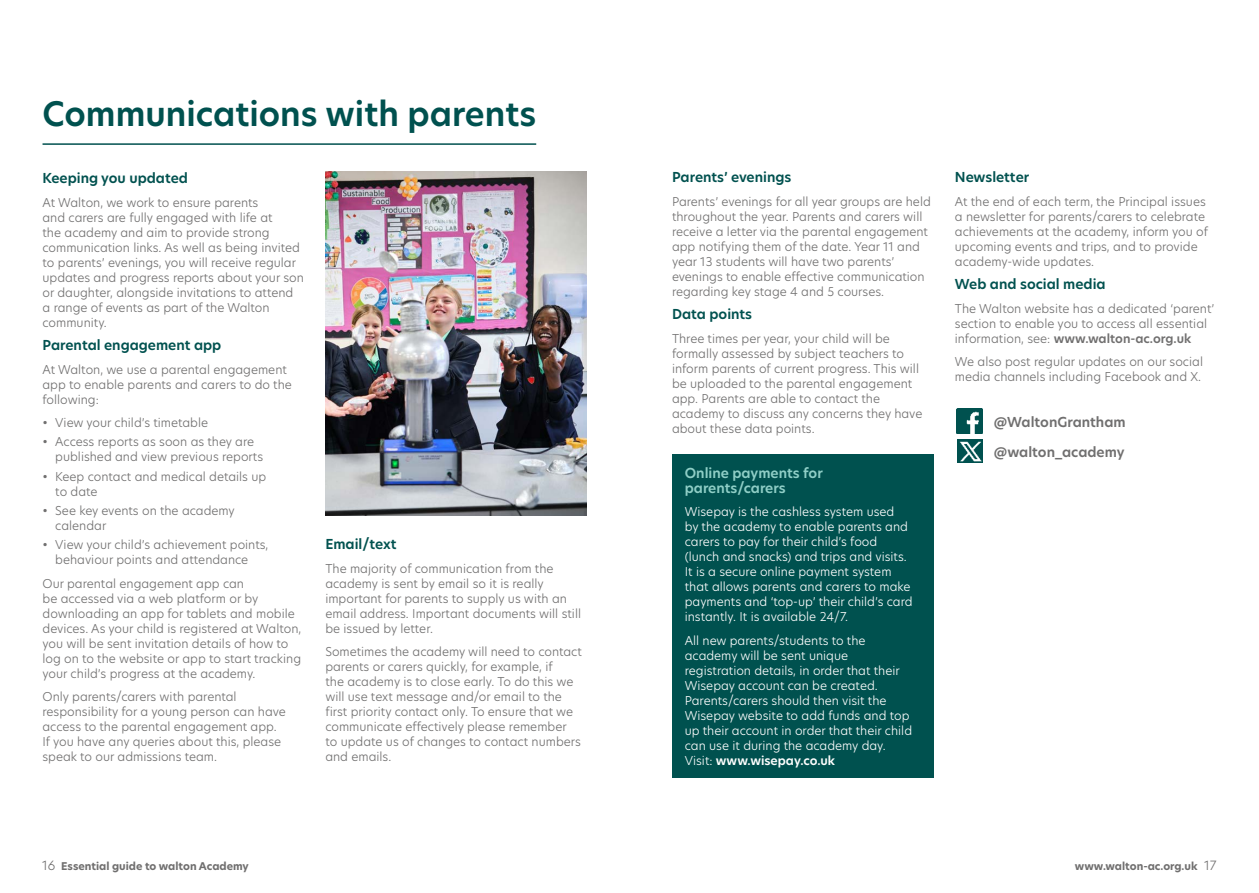
<style>
.page{position:relative;width:1259px;height:893px;background:#fff}
.page>*{position:absolute;margin:0;border:0;box-sizing:border-box;transform-origin:0 0}
.HN___Welcome_Header{font:600 33px "New Hero";color:#00514f}
.HB_SMALL_SUB_HEADINGS{font:600 13.5px "New Hero";color:#00514f}
.HB_SMALL_SUB_HEADINGS-2{font:600 13.5px/15px "New Hero";color:#8fcec6}
.Body_Text_Grey{font:600 13.5px "New Hero";color:#706f6f}
.HN_LIGHT_BODY_WHITE{font:300 12px/15px "New Hero";color:#706f6f}
.HN_LIGHT_BODY_WHITE-2{font:300 12px/15px "New Hero";color:#fff}
.HB_BULL_POINTS_WHITE{font:300 12px/15px "New Hero";color:#706f6f}
.HN___Light___Body{font:700 10.5px "New Hero";color:#706f6f}
.s1{font-weight:600}
.s2{font-weight:300;font-size:12.6px}
</style>
<div class="page">
<img style="left:957px;top:439px;width:25px;height:23px">
<div style="left:672px;top:454px;width:261px;height:323px;background:#00514f"></div>
<img style="left:956px;top:408px;width:26px;height:26px">
<hr style="left:43px;top:143px;width:493px;height:2px;background:#00514f">
<img style="left:325px;top:172px;width:262px;height:343px">
<p class="HN___Welcome_Header" style="left:43px;top:92px;width:495px">Communications with parents</p>
<p class="HB_SMALL_SUB_HEADINGS" style="left:43px;top:169px;width:147px">Keeping you updated</p>
<p class="HN_LIGHT_BODY_WHITE" style="left:43px;top:194px;width:263px">At Walton, we work to ensure parents<br>and carers are fully engaged with life at<br>the academy and aim to provide strong communication links. As well as being invited to parents’ evenings, you will receive regular updates and progress reports about your son or daughter, alongside invitations to attend a range of events as part of the Walton community.</p>
<p class="HB_SMALL_SUB_HEADINGS" style="left:43px;top:336px;width:180px">Parental engagement app</p>
<p class="HN_LIGHT_BODY_WHITE" style="left:43px;top:361px;width:251px">At Walton, we use a parental engagement app to enable parents and carers to do the following:</p>
<p class="HB_BULL_POINTS_WHITE" style="left:43px;top:415px;width:167px">• View your child’s timetable</p>
<p class="HB_BULL_POINTS_WHITE" style="left:55px;top:434px;width:209px;text-indent:-13px">• Access reports as soon as they are published and view previous reports</p>
<p class="HB_BULL_POINTS_WHITE" style="left:55px;top:468px;width:212px;text-indent:-13px">• Keep contact and medical details up to date</p>
<p class="HB_BULL_POINTS_WHITE" style="left:55px;top:503px;width:181px;text-indent:-13px">• See key events on the academy calendar</p>
<p class="HB_BULL_POINTS_WHITE" style="left:55px;top:537px;width:215px;text-indent:-13px">• View your child’s achievement points, behaviour points and attendance</p>
<p class="HN_LIGHT_BODY_WHITE" style="left:43px;top:575px;width:260px">Our parental engagement app can<br>be accessed via a web platform or by downloading an app for tablets and mobile devices. As your child is registered at Walton, you will be sent invitation details of how to log on to the website or app to start tracking your child’s progress at the academy.</p>
<p class="HN_LIGHT_BODY_WHITE" style="left:43px;top:689px;width:245px">Only parents/carers with parental responsibility for a young person can have access to the parental engagement app.<br>If you have any queries about this, please speak to our admissions team.</p>
<p class="HB_SMALL_SUB_HEADINGS" style="left:325px;top:535px;width:73px">Email/text</p>
<p class="HN_LIGHT_BODY_WHITE" style="left:325px;top:560px;width:257px">The majority of communication from the academy is sent by email so it is really important for parents to supply us with an email address. Important documents will still be issued by letter.</p>
<p class="HN_LIGHT_BODY_WHITE" style="left:325px;top:644px;width:258px">Sometimes the academy will need to contact parents or carers quickly, for example, if<br>the academy is to close early. To do this we will use text message and/or email to the first priority contact only. To ensure that we communicate effectively please remember<br>to update us of changes to contact numbers and emails.</p>
<p class="HB_SMALL_SUB_HEADINGS" style="left:672px;top:168px;width:121px">Parents’ evenings</p>
<p class="HN_LIGHT_BODY_WHITE" style="left:672px;top:194px;width:260px">Parents’ evenings for all year groups are held throughout the year. Parents and carers will receive a letter via the parental engagement app notifying them of the date. Year 11 and year 13 students will have two parents’ evenings to enable effective communication regarding key stage 4 and 5 courses.</p>
<p class="HB_SMALL_SUB_HEADINGS" style="left:672px;top:305px;width:82px">Data points</p>
<p class="HN_LIGHT_BODY_WHITE" style="left:672px;top:331px;width:252px">Three times per year, your child will be formally assessed by subject teachers to inform parents of current progress. This will be uploaded to the parental engagement app. Parents are able to contact the academy to discuss any concerns they have about these data points.</p>
<p class="HB_SMALL_SUB_HEADINGS-2" style="left:685px;top:465px;width:140px">Online payments for parents/carers</p>
<p class="HN_LIGHT_BODY_WHITE-2" style="left:685px;top:504px;width:229px">Wisepay is the cashless system used<br>by the academy to enable parents and carers to pay for their child’s food (lunch and snacks) and trips and visits.<br>It is a secure online payment system that allows parents and carers to make payments and ‘top-up’ their child’s card instantly. It is available 24/7.</p>
<p class="HN_LIGHT_BODY_WHITE-2" style="left:685px;top:632px;width:229px">All new parents/students to the academy will be sent unique registration details, in order that their Wisepay account can be created.<br>Parents/carers should then visit the Wisepay website to add funds and top up their account in order that their child can use it during the academy day.<br>Visit: <span class="s1">www.wisepay.co.uk</span></p>
<p class="HB_SMALL_SUB_HEADINGS" style="left:955px;top:168px;width:76px">Newsletter</p>
<p class="HN_LIGHT_BODY_WHITE" style="left:955px;top:194px;width:255px">At the end of each term, the Principal issues a newsletter for parents/carers to celebrate achievements at the academy, inform you of upcoming events and trips, and to provide academy-wide updates.</p>
<p class="HB_SMALL_SUB_HEADINGS" style="left:955px;top:275px;width:152px">Web and social media</p>
<p class="HN_LIGHT_BODY_WHITE" style="left:955px;top:301px;width:261px">The Walton website has a dedicated ‘parent’ section to enable you to access all essential information, see: <span class="s1">www.walton-ac.org.uk</span></p>
<p class="HN_LIGHT_BODY_WHITE" style="left:955px;top:354px;width:250px">We also post regular updates on our social media channels including Facebook and X.</p>
<p class="Body_Text_Grey" style="left:994px;top:413px;width:133px">@WaltonGrantham</p>
<p class="Body_Text_Grey" style="left:994px;top:442px;width:132px">@walton_academy</p>
<p class="HN___Light___Body" style="left:42px;top:859px;width:208px"><span class="s2">16</span> Essential guide to walton Academy</p>
<p class="HN___Light___Body" style="left:1075px;top:859px;width:143px">www.walton-ac.org.uk <span class="s2">17</span></p>
</div>
